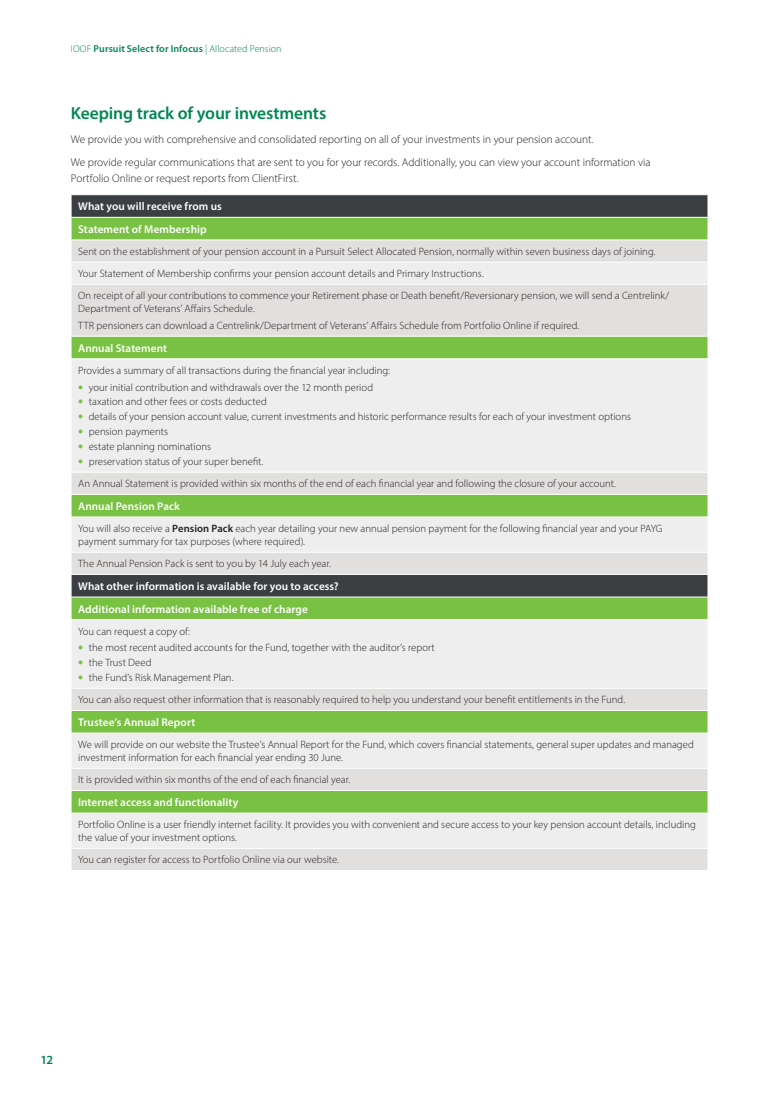
<style>
.page{position:relative;width:780px;height:1099px;background:#fff}
.page>*{position:absolute;margin:0;border:0;box-sizing:border-box;transform-origin:0 0}
._01_Subhead_1{font:600 17.5px "Myriad Pro";letter-spacing:-.005em;color:#008751}
.t1{font:600 12.5px "Myriad Pro";color:#008751}
._07_Body_Text{font:300 11.25px/16.2px "Myriad Pro";color:#231f20}
._01_Table_Subhead_1{font:600 11.25px "Myriad Pro";letter-spacing:.005em;color:#fff}
._00_Table_Header{font:600 11.25px "Myriad Pro";letter-spacing:.005em;color:#fff}
._03_Table_Body_Text{font:300 10.62px/13.1px "Myriad Pro";color:#231f20}
.t2{font:600 10px "Myriad Pro";letter-spacing:.01em;color:#008751}
.s1{font-weight:300}
.s2{font-weight:900;font-size:13.75px;color:#79c142}
.s3{font-weight:600}
</style>
<div class="page">
<svg style="left:72px;top:195px;width:635px;height:22px;background:#3f4245"></svg>
<div style="left:72px;top:218px;width:635px;height:22px;background:#79c142"></div>
<div style="left:72px;top:241px;width:635px;height:629px;background:#e1e0df"></div>
<svg style="left:72px;top:263px;width:635px;height:585px;background:#cedbc4"></svg>
<svg style="left:707px;top:337px;width:1px;height:21px"></svg>
<svg style="left:71px;top:337px;width:1px;height:21px"></svg>
<hr style="left:71px;top:596px;width:637px;height:1px;background:#fff">
<svg style="left:707px;top:769px;width:1px;height:43px"></svg>
<hr style="left:71px;top:262px;width:637px;height:1px;background:#fff">
<hr style="left:71px;top:336px;width:637px;height:1px;background:#fff">
<hr style="left:71px;top:358px;width:637px;height:1px;background:#fff">
<hr style="left:71px;top:516px;width:637px;height:1px;background:#fff">
<hr style="left:71px;top:619px;width:637px;height:1px;background:#fff">
<hr style="left:71px;top:732px;width:637px;height:1px;background:#fff">
<svg style="left:71px;top:769px;width:1px;height:43px"></svg>
<hr style="left:71px;top:790px;width:637px;height:1px;background:#fff">
<hr style="left:71px;top:812px;width:637px;height:1px;background:#fff">
<svg style="left:71px;top:195px;width:1px;height:66px"></svg>
<svg style="left:707px;top:195px;width:1px;height:66px"></svg>
<hr style="left:71px;top:284px;width:637px;height:1px;background:#fff">
<svg style="left:71px;top:849px;width:1px;height:21px"></svg>
<svg style="left:707px;top:849px;width:1px;height:21px"></svg>
<hr style="left:71px;top:472px;width:637px;height:1px;background:#fff">
<svg style="left:71px;top:473px;width:1px;height:44px"></svg>
<svg style="left:707px;top:473px;width:1px;height:44px"></svg>
<hr style="left:71px;top:494px;width:637px;height:1px;background:#fff">
<hr style="left:71px;top:552px;width:637px;height:1px;background:#fff">
<svg style="left:71px;top:553px;width:1px;height:66px"></svg>
<svg style="left:707px;top:553px;width:1px;height:66px"></svg>
<hr style="left:71px;top:574px;width:637px;height:1px;background:#fff">
<hr style="left:71px;top:688px;width:637px;height:1px;background:#fff">
<svg style="left:71px;top:689px;width:1px;height:44px"></svg>
<svg style="left:707px;top:689px;width:1px;height:44px"></svg>
<hr style="left:71px;top:710px;width:637px;height:1px;background:#fff">
<hr style="left:71px;top:768px;width:637px;height:1px;background:#fff">
<hr style="left:71px;top:848px;width:637px;height:1px;background:#fff">
<p class="t2" style="left:71px;top:42px;width:212px"><span class="s1">IOOF</span> Pursuit Select for Infocus <span class="s1">| Allocated Pension</span></p>
<p class="_01_Subhead_1" style="left:71px;top:102px;width:257px">Keeping track of your investments</p>
<p class="_07_Body_Text" style="left:71px;top:131px;width:524px">We provide you with comprehensive and consolidated reporting on all of your investments in your pension account.</p>
<p class="_07_Body_Text" style="left:71px;top:154px;width:581px">We provide regular communications that are sent to you for your records. Additionally, you can view your account information via<br>Portfolio Online or request reports from ClientFirst.</p>
<p class="_00_Table_Header" style="left:78px;top:199px;width:145px">What you will receive from us</p>
<p class="_01_Table_Subhead_1" style="left:78px;top:222px;width:130px">Statement of Membership</p>
<p class="_03_Table_Body_Text" style="left:78px;top:245px;width:579px">Sent on the establishment of your pension account in a Pursuit Select Allocated Pension, normally within seven business days of joining.</p>
<p class="_03_Table_Body_Text" style="left:78px;top:267px;width:407px">Your Statement of Membership confirms your pension account details and Primary Instructions.</p>
<p class="_03_Table_Body_Text" style="left:78px;top:289px;width:592px">On receipt of all your contributions to commence your Retirement phase or Death benefit/Reversionary pension, we will send a Centrelink/<br>Department of Veterans’ Affairs Schedule.</p>
<p class="_03_Table_Body_Text" style="left:78px;top:319px;width:502px">TTR pensioners can download a Centrelink/Department of Veterans’ Affairs Schedule from Portfolio Online if required.</p>
<p class="_01_Table_Subhead_1" style="left:78px;top:341px;width:90px">Annual Statement</p>
<p class="_03_Table_Body_Text" style="left:78px;top:363px;width:313px">Provides a summary of all transactions during the financial year including:</p>
<p class="_03_Table_Body_Text" style="left:78px;top:380px;width:296px"><span class="s2">•</span> your initial contribution and withdrawals over the 12 month period</p>
<p class="_03_Table_Body_Text" style="left:78px;top:395px;width:190px"><span class="s2">•</span> taxation and other fees or costs deducted</p>
<p class="_03_Table_Body_Text" style="left:78px;top:410px;width:554px"><span class="s2">•</span> details of your pension account value, current investments and historic performance results for each of your investment options</p>
<p class="_03_Table_Body_Text" style="left:78px;top:425px;width:91px"><span class="s2">•</span> pension payments</p>
<p class="_03_Table_Body_Text" style="left:78px;top:440px;width:134px"><span class="s2">•</span> estate planning nominations</p>
<p class="_03_Table_Body_Text" style="left:78px;top:455px;width:187px"><span class="s2">•</span> preservation status of your super benefit.</p>
<p class="_03_Table_Body_Text" style="left:78px;top:477px;width:539px">An Annual Statement is provided within six months of the end of each financial year and following the closure of your account.</p>
<p class="_01_Table_Subhead_1" style="left:78px;top:499px;width:103px">Annual Pension Pack</p>
<p class="_03_Table_Body_Text" style="left:78px;top:522px;width:585px">You will also receive a <span class="s3">Pension Pack</span> each year detailing your new annual pension payment for the following financial year and your PAYG payment summary for tax purposes (where required).</p>
<p class="_03_Table_Body_Text" style="left:78px;top:557px;width:254px">The Annual Pension Pack is sent to you by 14 July each year.</p>
<p class="_00_Table_Header" style="left:78px;top:579px;width:262px">What other information is available for you to access?</p>
<p class="_01_Table_Subhead_1" style="left:78px;top:601px;width:231px">Additional information available free of charge</p>
<p class="_03_Table_Body_Text" style="left:78px;top:624px;width:113px">You can request a copy of:</p>
<p class="_03_Table_Body_Text" style="left:78px;top:641px;width:358px"><span class="s2">•</span> the most recent audited accounts for the Fund, together with the auditor’s report</p>
<p class="_03_Table_Body_Text" style="left:78px;top:656px;width:75px"><span class="s2">•</span> the Trust Deed</p>
<p class="_03_Table_Body_Text" style="left:78px;top:671px;width:157px"><span class="s2">•</span> the Fund’s Risk Management Plan.</p>
<p class="_03_Table_Body_Text" style="left:78px;top:693px;width:548px">You can also request other information that is reasonably required to help you understand your benefit entitlements in the Fund.</p>
<p class="_01_Table_Subhead_1" style="left:78px;top:715px;width:119px">Trustee’s Annual Report</p>
<p class="_03_Table_Body_Text" style="left:78px;top:738px;width:617px">We will provide on our website the Trustee’s Annual Report for the Fund, which covers financial statements, general super updates and managed investment information for each financial year ending 30 June.</p>
<p class="_03_Table_Body_Text" style="left:78px;top:773px;width:274px">It is provided within six months of the end of each financial year.</p>
<p class="_01_Table_Subhead_1" style="left:78px;top:795px;width:162px">Internet access and functionality</p>
<p class="_03_Table_Body_Text" style="left:78px;top:818px;width:619px">Portfolio Online is a user friendly internet facility. It provides you with convenient and secure access to your key pension account details, including the value of your investment options.</p>
<p class="_03_Table_Body_Text" style="left:78px;top:853px;width:262px">You can register for access to Portfolio Online via our website.</p>
<p class="t1" style="left:41px;top:1051px;width:14px">12</p>
</div>
